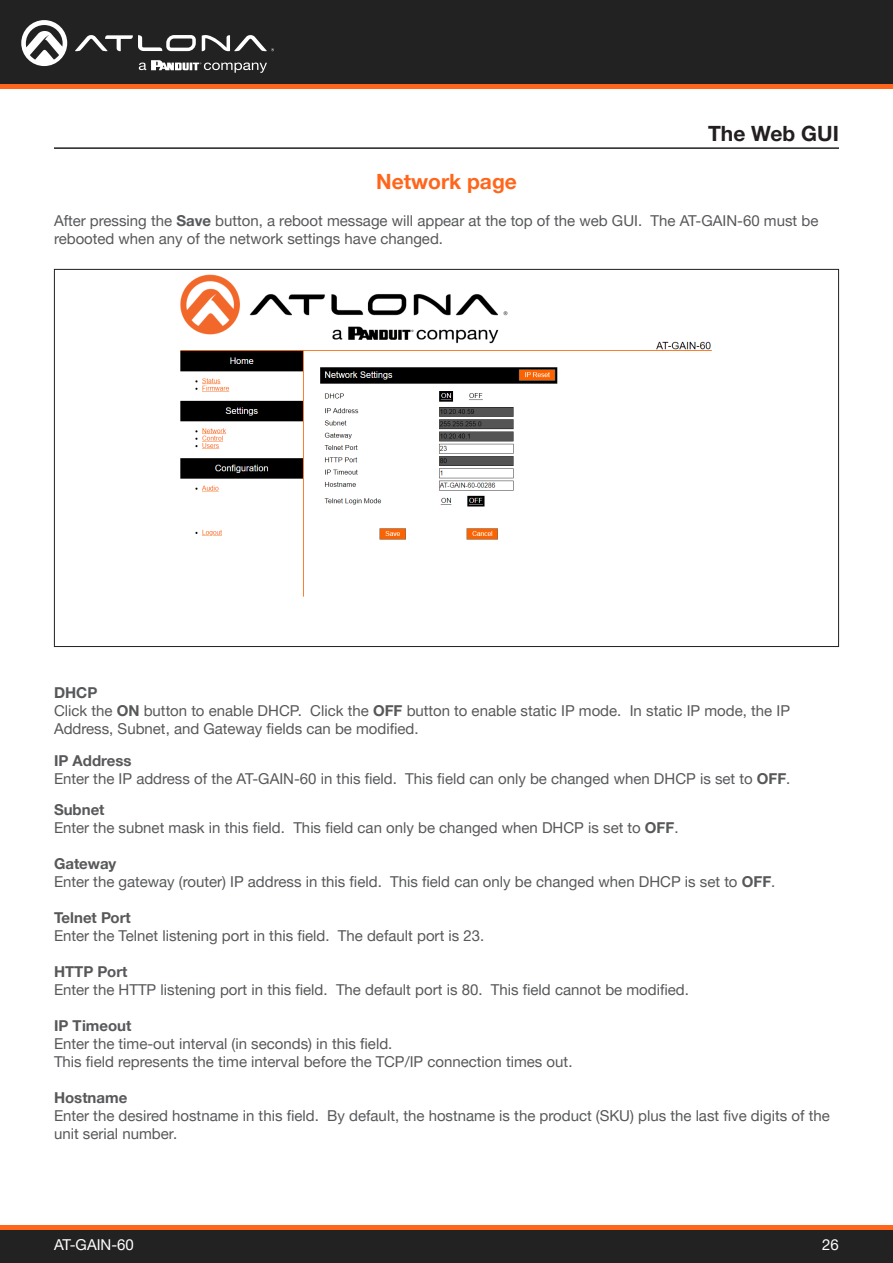
<style>
.page{position:relative;width:893px;height:1263px;background:#fff}
.page>*{position:absolute;margin:0;border:0;box-sizing:border-box;transform-origin:0 0}
.Subsection_Header{font:700 21px "Helvetica Neue LTW1 G";color:#ff661c}
.Non_TOC_Section_Header_Right_Align{font:700 21px "Helvetica Neue LTW1 G";color:#231f20}
.General_Text{font:15px/18px "Helvetica Neue LTW1 G";color:#57585a}
.Numbered_Steps{font:15px/18px "Helvetica Neue LTW1 G";color:#57585a}
.t1{font:15px "Helvetica Neue LTW1 G";color:#fff}
.s1{font-weight:700}
</style>
<div class="page">
<div style="left:0;top:1227px;width:893px;height:36px;background:#222"></div>
<hr style="left:0;top:1225px;width:893px;height:4px;background:#ff661c">
<div style="left:0;top:0;width:893px;height:84px;background:#222"></div>
<hr style="left:0;top:84px;width:893px;height:4px;background:#ff661c">
<svg style="left:75px;top:35px;width:121px;height:16px"></svg>
<svg style="left:202px;top:35px;width:72px;height:16px"></svg>
<svg style="left:21px;top:20px;width:46px;height:46px"></svg>
<svg style="left:139px;top:60px;width:128px;height:13px"></svg>
<img style="left:180px;top:274px;width:532px;height:323px">
<hr style="left:54px;top:147px;width:785px;height:2px;background:#231f20">
<p class="Subsection_Header" style="left:376px;top:169px;width:142px">Network page</p>
<p class="Non_TOC_Section_Header_Right_Align" style="left:708px;top:120px;width:132px">The Web GUI</p>
<p class="General_Text" style="left:54px;top:211px;width:766px">After pressing the <span class="s1">Save</span> button, a reboot message will appear at the top of the web GUI. The AT-GAIN-60 must be rebooted when any of the network settings have changed.</p>
<p class="Numbered_Steps" style="left:54px;top:684px;width:738px"><span class="s1">DHCP<br></span>Click the <span class="s1">ON</span> button to enable DHCP. Click the <span class="s1">OFF</span> button to enable static IP mode. In static IP mode, the IP<br>Address, Subnet, and Gateway fields can be modified.</p>
<p class="Numbered_Steps" style="left:54px;top:751px;width:738px"><span class="s1">IP Address<br></span>Enter the IP address of the AT-GAIN-60 in this field. This field can only be changed when DHCP is set to <span class="s1">OFF</span>.</p>
<p class="General_Text" style="left:54px;top:801px;width:626px"><span class="s1">Subnet<br></span>Enter the subnet mask in this field. This field can only be changed when DHCP is set to <span class="s1">OFF</span>.</p>
<p class="General_Text" style="left:54px;top:855px;width:723px"><span class="s1">Gateway<br></span>Enter the gateway (router) IP address in this field. This field can only be changed when DHCP is set to <span class="s1">OFF</span>.</p>
<p class="General_Text" style="left:54px;top:909px;width:432px"><span class="s1">Telnet Port<br></span>Enter the Telnet listening port in this field. The default port is 23.</p>
<p class="General_Text" style="left:54px;top:963px;width:636px"><span class="s1">HTTP Port<br></span>Enter the HTTP listening port in this field. The default port is 80. This field cannot be modified.</p>
<p class="General_Text" style="left:54px;top:1017px;width:520px"><span class="s1">IP Timeout<br></span>Enter the time-out interval (in seconds) in this field.<br>This field represents the time interval before the TCP/IP connection times out.</p>
<p class="General_Text" style="left:54px;top:1089px;width:777px"><span class="s1">Hostname<br></span>Enter the desired hostname in this field. By default, the hostname is the product (SKU) plus the last five digits of the unit serial number.</p>
<p class="t1" style="left:54px;top:1235px;width:81px">AT-GAIN-60</p>
<p class="t1" style="left:822px;top:1235px;width:18px">26</p>
</div>
